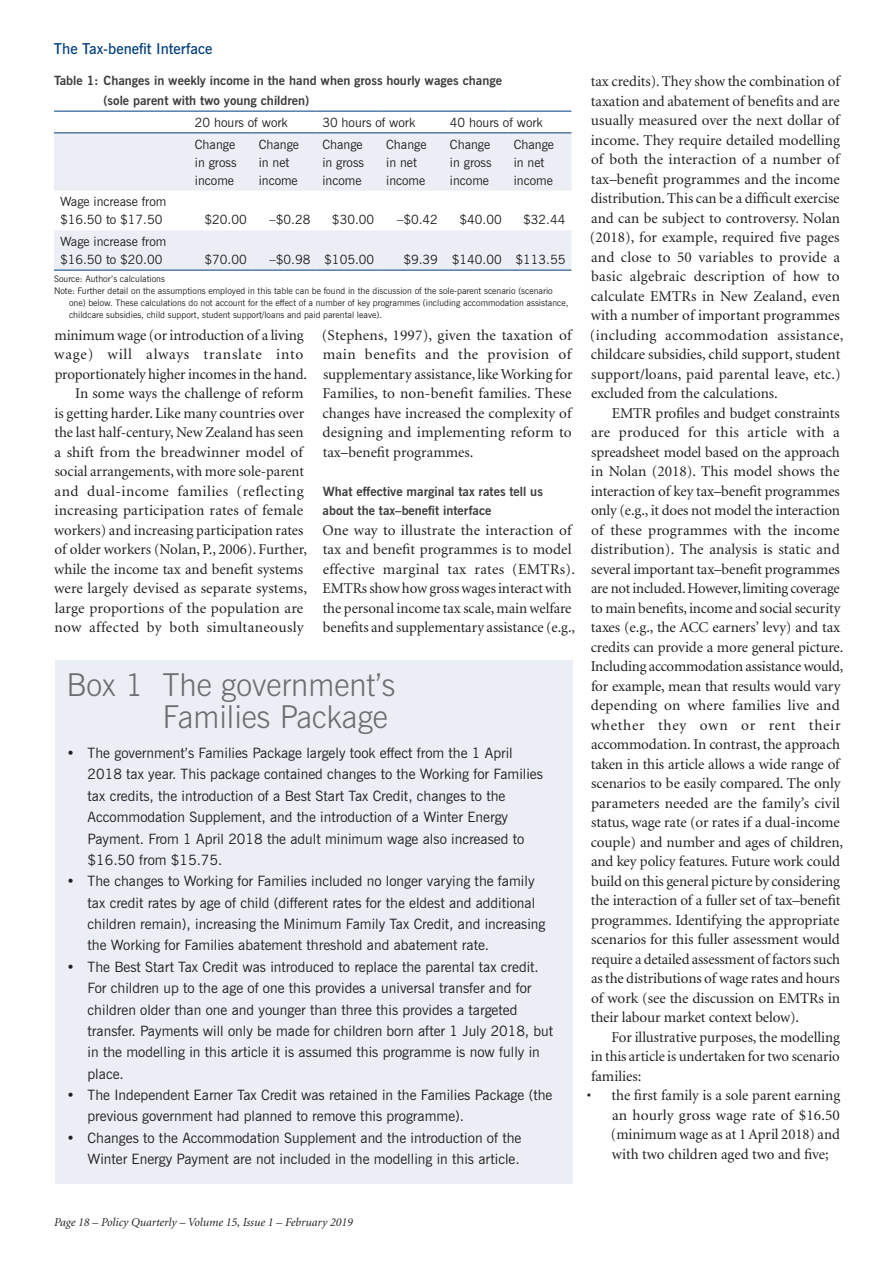
<style>
.page{position:relative;width:893px;height:1263px;background:#fff}
.page>*{position:absolute;margin:0;border:0;box-sizing:border-box;transform-origin:0 0}
.t1{font:300 31.5px/31.5px "News Gothic BT";color:#6c6d70;text-align:right}
.t2{font:15px/19.5px "Minion";letter-spacing:-.005em;color:#231f20;text-align:justify}
.t3{font:600 15px "News Gothic BT";color:#013d7d}
.t4{font:14.25px/21.3px "News Gothic BT";color:#231f20}
.t5{font:12.75px/18px "News Gothic BT";color:#231f20}
.t6{font:700 12.75px/19.5px "News Gothic BT";color:#3e3e3f}
.t7{font:italic 12px "Minion";color:#231f20}
.t8{font:9px "News Gothic BT";color:#231f20}
</style>
<div class="page">
<svg style="left:54px;top:134px;width:517px;height:136px;fill:#ebeef5"></svg>
<hr style="left:54px;top:270px;width:135px;height:1px;background:#013d7d">
<hr style="left:189px;top:270px;width:64px;height:1px;background:#013d7d">
<hr style="left:253px;top:270px;width:63px;height:1px;background:#013d7d">
<hr style="left:316px;top:270px;width:64px;height:1px;background:#013d7d">
<hr style="left:380px;top:270px;width:64px;height:1px;background:#013d7d">
<hr style="left:444px;top:270px;width:64px;height:1px;background:#013d7d">
<hr style="left:508px;top:270px;width:63px;height:1px;background:#013d7d">
<hr style="left:54px;top:111px;width:135px;height:1px;background:#013d7d">
<hr style="left:189px;top:111px;width:64px;height:1px;background:#013d7d">
<hr style="left:253px;top:111px;width:63px;height:1px;background:#013d7d">
<hr style="left:316px;top:111px;width:64px;height:1px;background:#013d7d">
<hr style="left:380px;top:111px;width:64px;height:1px;background:#013d7d">
<hr style="left:444px;top:111px;width:64px;height:1px;background:#013d7d">
<hr style="left:508px;top:111px;width:63px;height:1px;background:#013d7d">
<hr style="left:54px;top:133px;width:135px;height:1px;background:#013d7d">
<hr style="left:189px;top:133px;width:64px;height:1px;background:#013d7d">
<hr style="left:253px;top:133px;width:63px;height:1px;background:#013d7d">
<hr style="left:316px;top:133px;width:64px;height:1px;background:#013d7d">
<hr style="left:380px;top:133px;width:64px;height:1px;background:#013d7d">
<hr style="left:444px;top:133px;width:64px;height:1px;background:#013d7d">
<hr style="left:508px;top:133px;width:63px;height:1px;background:#013d7d">
<div style="left:55px;top:660px;width:517px;height:524px;background:#ebeef5"></div>
<p class="t3" style="left:54px;top:39px;width:160px">The Tax-benefit Interface</p>
<p class="t6" style="left:103px;top:71px;width:400px;text-indent:-49px">Table 1: Changes in weekly income in the hand when gross hourly wages change (sole parent with two young children)</p>
<p class="t5" style="left:195px;top:113px;width:94px">20 hours of work</p>
<p class="t5" style="left:322px;top:113px;width:94px">30 hours of work</p>
<p class="t5" style="left:450px;top:113px;width:94px">40 hours of work</p>
<p class="t5" style="left:195px;top:135px;width:43px;text-align:justify">Change in gross income</p>
<p class="t5" style="left:259px;top:135px;width:42px">Change in net income</p>
<p class="t5" style="left:322px;top:135px;width:43px;text-align:justify">Change in gross income</p>
<p class="t5" style="left:386px;top:135px;width:42px">Change in net income</p>
<p class="t5" style="left:450px;top:135px;width:43px;text-align:justify">Change in gross income</p>
<p class="t5" style="left:514px;top:135px;width:42px">Change in net income</p>
<p class="t5" style="left:60px;top:193px;width:108px">Wage increase from $16.50 to $17.50</p>
<p class="t5" style="left:204px;top:211px;width:44px">$20.00</p>
<p class="t5" style="left:270px;top:211px;width:42px">–$0.28</p>
<p class="t5" style="left:332px;top:211px;width:44px">$30.00</p>
<p class="t5" style="left:397px;top:211px;width:42px">–$0.42</p>
<p class="t5" style="left:459px;top:211px;width:44px">$40.00</p>
<p class="t5" style="left:523px;top:211px;width:44px">$32.44</p>
<p class="t5" style="left:60px;top:232px;width:108px">Wage increase from $16.50 to $20.00</p>
<p class="t5" style="left:204px;top:250px;width:44px">$70.00</p>
<p class="t5" style="left:270px;top:250px;width:106px">–$0.98 $105.00</p>
<p class="t5" style="left:403px;top:250px;width:164px">$9.39 $140.00 $113.55</p>
<p class="t8" style="left:54px;top:274px;width:113px">Source: Author’s calculations</p>
<p class="t8" style="left:54px;top:286px;width:500px">Note: Further detail on the assumptions employed in this table can be found in the discussion of the sole-parent scenario (scenario</p>
<p class="t8" style="left:69px;top:298px;width:501px">one) below. These calculations do not account for the effect of a number of key programmes (including accommodation assistance,</p>
<p class="t8" style="left:69px;top:310px;width:315px">childcare subsidies, child support, student support/loans and paid parental leave).</p>
<p class="t2" style="left:54px;top:326px;width:254px;text-align:right">minimum wage (or introduction of a living wage) will always translate into proportionately higher incomes in the hand.<br>In some ways the challenge of reform<br>is getting harder. Like many countries over the last half-century, New Zealand has seen a shift from the breadwinner model of social arrangements, with more sole-parent and dual-income families (reflecting increasing participation rates of female workers) and increasing participation rates of older workers (Nolan, P., 2006). Further, while the income tax and benefit systems were largely devised as separate systems, large proportions of the population are now affected by both simultaneously</p>
<p class="t2" style="left:322px;top:326px;width:252px">(Stephens, 1997), given the taxation of main benefits and the provision of supplementary assistance, like Working for Families, to non-benefit families. These changes have increased the complexity of designing and implementing reform to tax–benefit programmes.</p>
<p class="t6" style="left:323px;top:481px;width:222px">What effective marginal tax rates tell us about the tax–benefit interface</p>
<p class="t2" style="left:322px;top:521px;width:254px;text-align:left">One way to illustrate the interaction of tax and benefit programmes is to model effective marginal tax rates (EMTRs).<br>EMTRs show how gross wages interact with the personal income tax scale, main welfare benefits and supplementary assistance (e.g.,</p>
<h1 class="t1" style="left:67px;top:669px;width:330px">Box 1 The government’s<br>Families Package</h1>
<p class="t4" style="left:88px;top:742px;width:457px;text-indent:-21px">• The government’s Families Package largely took effect from the 1 April 2018 tax year. This package contained changes to the Working for Families tax credits, the introduction of a Best Start Tax Credit, changes to the Accommodation Supplement, and the introduction of a Winter Energy Payment. From 1 April 2018 the adult minimum wage also increased to $16.50 from $15.75.</p>
<p class="t4" style="left:88px;top:870px;width:459px;text-indent:-21px">• The changes to Working for Families included no longer varying the family tax credit rates by age of child (different rates for the eldest and additional children remain), increasing the Minimum Family Tax Credit, and increasing the Working for Families abatement threshold and abatement rate.</p>
<p class="t4" style="left:88px;top:956px;width:467px;text-indent:-21px">• The Best Start Tax Credit was introduced to replace the parental tax credit.<br>For children up to the age of one this provides a universal transfer and for children older than one and younger than three this provides a targeted transfer. Payments will only be made for children born after 1 July 2018, but in the modelling in this article it is assumed this programme is now fully in place.</p>
<p class="t4" style="left:88px;top:1084px;width:466px;text-indent:-21px">• The Independent Earner Tax Credit was retained in the Families Package (the previous government had planned to remove this programme).</p>
<p class="t4" style="left:67px;top:1127px;width:456px;text-align:right">• Changes to the Accommodation Supplement and the introduction of the<br>Winter Energy Payment are not included in the modelling in this article.</p>
<p class="t2" style="left:590px;top:72px;width:255px;text-align:left">tax credits). They show the combination of taxation and abatement of benefits and are usually measured over the next dollar of income. They require detailed modelling of both the interaction of a number of tax–benefit programmes and the income distribution. This can be a difficult exercise and can be subject to controversy. Nolan (2018), for example, required five pages and close to 50 variables to provide a basic algebraic description of how to calculate EMTRs in New Zealand, even with a number of important programmes (including accommodation assistance, childcare subsidies, child support, student support/loans, paid parental leave, etc.) excluded from the calculations.</p>
<p class="t2" style="left:591px;top:404px;width:254px;text-align:left;text-indent:21px">EMTR profiles and budget constraints are produced for this article with a spreadsheet model based on the approach in Nolan (2018). This model shows the interaction of key tax–benefit programmes only (e.g., it does not model the interaction of these programmes with the income distribution). The analysis is static and several important tax–benefit programmes are not included. However, limiting coverage to main benefits, income and social security taxes (e.g., the ACC earners’ levy) and tax credits can provide a more general picture.<br>Including accommodation assistance would, for example, mean that results would vary depending on where families live and whether they own or rent their accommodation. In contrast, the approach taken in this article allows a wide range of scenarios to be easily compared. The only parameters needed are the family’s civil status, wage rate (or rates if a dual-income couple) and number and ages of children, and key policy features. Future work could build on this general picture by considering the interaction of a fuller set of tax–benefit programmes. Identifying the appropriate scenarios for this fuller assessment would require a detailed assessment of factors such as the distributions of wage rates and hours of work (see the discussion on EMTRs in their labour market context below).</p>
<p class="t2" style="left:591px;top:1028px;width:251px;text-indent:21px">For illustrative purposes, the modelling in this article is undertaken for two scenario families:</p>
<p class="t2" style="left:611px;top:1086px;width:231px;text-indent:-24px">• the first family is a sole parent earning an hourly gross wage rate of $16.50 (minimum wage as at 1 April 2018) and with two children aged two and five;</p>
<p class="t7" style="left:54px;top:1217px;width:300px">Page 18 – Policy Quarterly – Volume 15, Issue 1 – February 2019</p>
</div>
